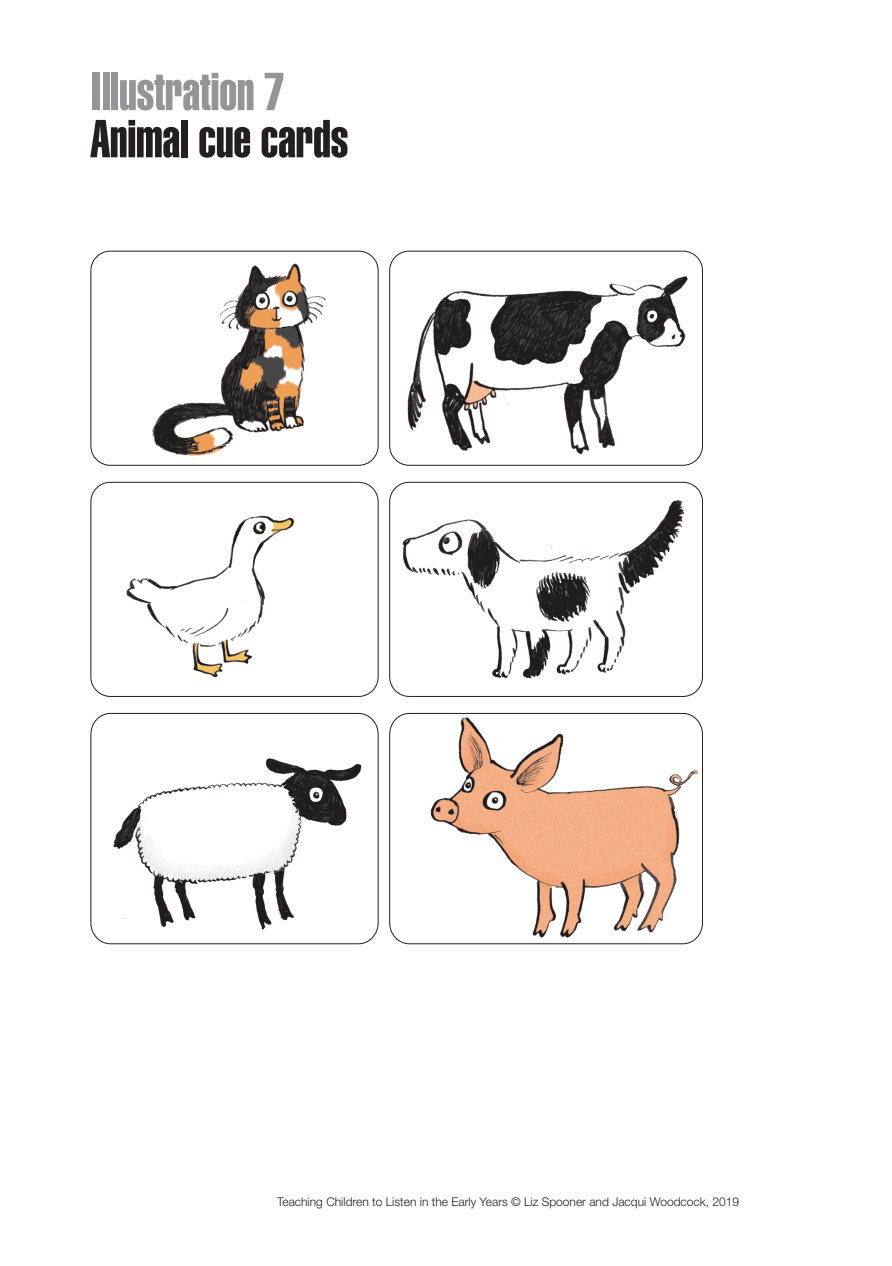
<style>
.page{position:relative;width:892px;height:1266px;background:#fff}
.page>*{position:absolute;margin:0;border:0;box-sizing:border-box;transform-origin:0 0}
.t1{font:52.5px "Helvetica LT Std Extra Comp";color:#231f20}
.t2{font:52.5px "Helvetica LT Std Extra Comp";color:#939598}
.t3{font:300 12px "Helvetica Neue LT Pro";color:#231f20}
</style>
<div class="page">
<svg style="left:90px;top:251px;width:612px;height:693px"></svg>
<img style="left:152px;top:261px;width:173px;height:194px">
<img style="left:405px;top:276px;width:281px;height:179px">
<h1 class="t2" style="left:91px;top:73px;width:194px">Illustration 7</h1>
<h1 class="t1" style="left:90px;top:120px;width:259px">Animal cue cards</h1>
<p class="t3" style="left:277px;top:1197px;width:463px">Teaching Children to Listen in the Early Years © Liz Spooner and Jacqui Woodcock, 2019</p>
</div>
